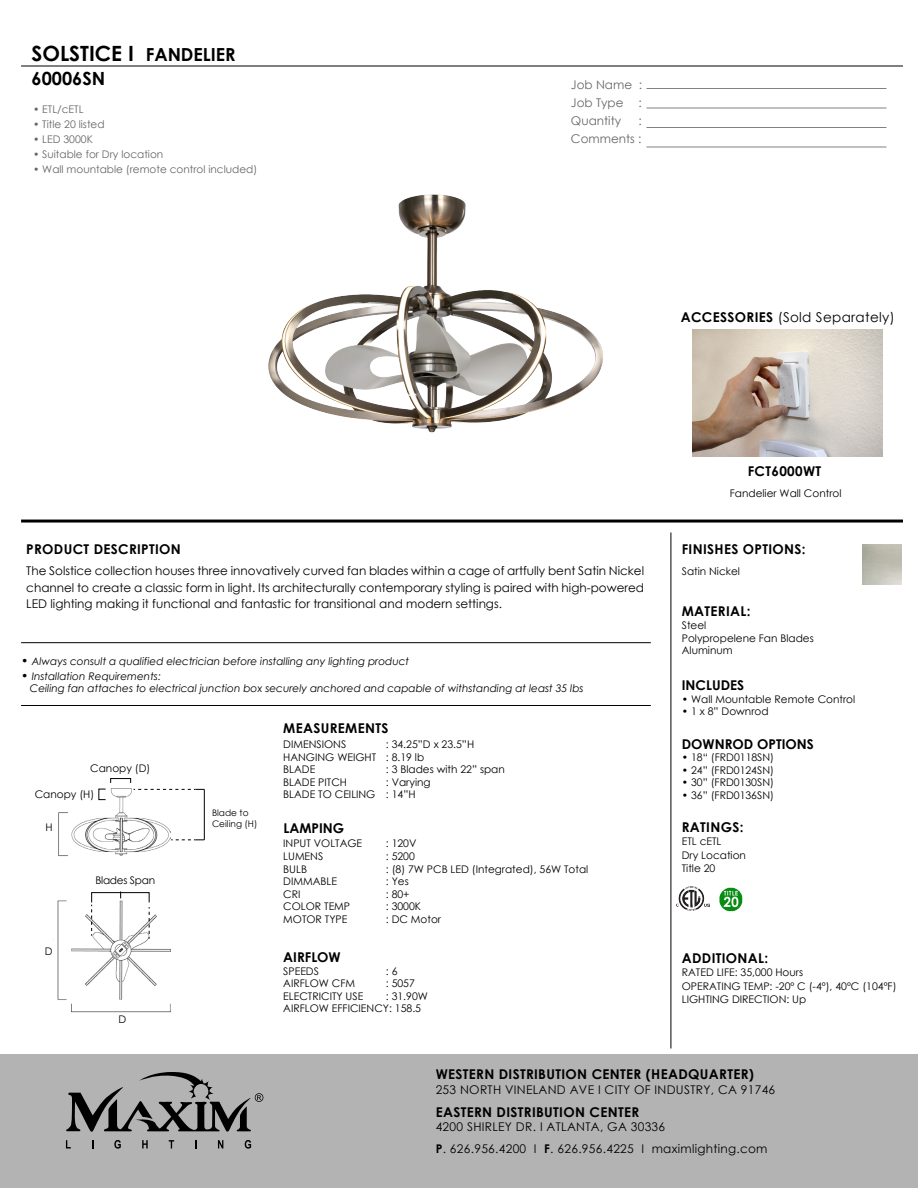
<style>
.page{position:relative;width:918px;height:1188px;background:#fff}
.page>*{position:absolute;margin:0;border:0;box-sizing:border-box;transform-origin:0 0}
.t1{font:700 21px "Century Gothic";color:#000}
.t2{font:700 18.15px "Century Gothic";color:#000}
.t3{font:700 13.5px "Century Gothic";letter-spacing:.025em;color:#000}
.t4{font:700 13.5px "Century Gothic";color:#000}
.t5{font:13.5px "Century Gothic";letter-spacing:.025em;color:#000}
.t6{font:12px/16.5px "Century Gothic";letter-spacing:.025em;color:#000}
.t7{font:12px/18px "Century Gothic";color:#666;text-align:justify}
.t8{font:10.5px/12.6px "Century Gothic";color:#000}
.t9{font:italic 10.5px/12.6px "Century Gothic";color:#000}
.t10{font:10.5px "Century Gothic";color:#666}
.t11{font:10.5px "Century Gothic";letter-spacing:-.025em;color:#000}
.t12{font:9px/10.8px "Century Gothic";color:#000}
.s1{font-size:18px}
.s2{font-weight:700}
.s3{font-style:normal;font-size:12px}
</style>
<div class="page">
<div style="left:0;top:1054px;width:918px;height:134px;background:#b3b3b3"></div>
<svg style="left:66px;top:1140px;width:5px;height:8px"></svg>
<svg style="left:114px;top:1140px;width:7px;height:9px"></svg>
<svg style="left:142px;top:1140px;width:6px;height:8px"></svg>
<svg style="left:169px;top:1140px;width:5px;height:8px"></svg>
<svg style="left:195px;top:1140px;width:2px;height:8px"></svg>
<svg style="left:218px;top:1140px;width:5px;height:8px"></svg>
<svg style="left:245px;top:1140px;width:6px;height:9px"></svg>
<svg style="left:66px;top:1072px;width:197px;height:60px"></svg>
<img style="left:58px;top:789px;width:112px;height:67px">
<img style="left:57px;top:897px;width:113px;height:116px">
<img style="left:268px;top:194px;width:335px;height:239px">
<hr style="left:21px;top:66px;width:882px;height:1px;background:#000">
<hr style="left:647px;top:88px;width:240px;height:1px;background:#808285">
<hr style="left:647px;top:108px;width:240px;height:1px;background:#808285">
<hr style="left:647px;top:127px;width:240px;height:1px;background:#808285">
<hr style="left:647px;top:147px;width:240px;height:1px;background:#808285">
<hr style="left:21px;top:520px;width:882px;height:3px;background:#000">
<hr style="left:671px;top:532px;width:1px;height:516px;background:#000">
<img style="left:677px;top:886px;width:33px;height:25px">
<img style="left:719px;top:887px;width:24px;height:25px">
<hr style="left:21px;top:642px;width:630px;height:1px;background:#000">
<hr style="left:21px;top:705px;width:630px;height:1px;background:#000">
<div style="left:110px;top:778px;width:21px;height:5px;border:1px solid #000"></div>
<hr style="left:204px;top:789px;width:1px;height:51px;background:#000">
<svg style="left:134px;top:789px;width:70px;height:1px"></svg>
<svg style="left:171px;top:840px;width:33px;height:1px"></svg>
<div style="left:91px;top:892px;width:58px;height:11px;border:1px solid #000"></div>
<svg style="left:149px;top:907px;width:1px;height:32px"></svg>
<svg style="left:91px;top:905px;width:1px;height:31px"></svg>
<img style="left:692px;top:330px;width:191px;height:127px">
<h1 class="t1" style="left:31px;top:38px;width:206px">SOLSTICE I <span class="s1">FANDELIER</span></h1>
<h2 class="t2" style="left:32px;top:65px;width:75px">60006SN</h2>
<p class="t10" style="left:33px;top:102px;width:52px">• ETL/cETL</p>
<p class="t10" style="left:33px;top:117px;width:73px">• Title 20 listed</p>
<p class="t10" style="left:33px;top:132px;width:61px">• LED 3000K</p>
<p class="t10" style="left:33px;top:147px;width:132px">• Suitable for Dry location</p>
<p class="t10" style="left:33px;top:162px;width:226px">• Wall mountable (remote control included)</p>
<p class="t7" style="left:571px;top:75px;width:73px">Job Name :<br>Job Type :<br>Quantity</p>
<p class="t7" style="left:571px;top:111px;width:72px;text-align:right">:<br>Comments :</p>
<p class="t5" style="left:681px;top:308px;width:216px"><span class="s2">ACCESSORIES</span> (Sold Separately)</p>
<p class="t3" style="left:26px;top:539px;width:156px">PRODUCT DESCRIPTION</p>
<p class="t6" style="left:26px;top:562px;width:619px;text-align:justify">The Solstice collection houses three innovatively curved fan blades within a cage of artfully bent Satin Nickel channel to create a classic form in light. Its architecturally contemporary styling is paired with high-powered LED lighting making it functional and fantastic for transitional and modern settings.</p>
<p class="t9" style="left:21px;top:655px;width:390px"><span class="s3">•</span> Always consult a qualified electrician before installing any lighting product</p>
<p class="t9" style="left:30px;top:670px;width:555px;text-indent:-9px"><span class="s3">•</span> Installation Requirements:<br>Ceiling fan attaches to electrical junction box securely anchored and capable of withstanding at least 35 lbs</p>
<p class="t8" style="left:90px;top:762px;width:62px">Canopy (D)</p>
<p class="t8" style="left:35px;top:787px;width:61px">Canopy (H)</p>
<p class="t3" style="left:283px;top:718px;width:107px">MEASUREMENTS</p>
<p class="t8" style="left:283px;top:738px;width:64px">DIMENSIONS</p>
<p class="t8" style="left:283px;top:738px;width:192px;text-indent:103px">: 34.25”D x 23.5”H<br>HANGING WEIGHT : 8.19 lb<br>BLADE</p>
<p class="t8" style="left:386px;top:763px;width:120px">: 3 Blades with 22” span</p>
<p class="t8" style="left:283px;top:776px;width:149px;text-indent:103px">: Varying<br>BLADE TO CEILING : 14”H</p>
<p class="t8" style="left:283px;top:776px;width:65px">BLADE PITCH</p>
<p class="t3" style="left:748px;top:461px;width:75px">FCT6000WT</p>
<p class="t8" style="left:730px;top:486px;width:113px">Fandelier Wall Control</p>
<p class="t3" style="left:682px;top:539px;width:125px">FINISHES OPTIONS:</p>
<p class="t8" style="left:682px;top:564px;width:60px">Satin Nickel</p>
<p class="t3" style="left:682px;top:601px;width:70px">MATERIAL:</p>
<p class="t8" style="left:682px;top:619px;width:134px">Steel<br>Polypropelene Fan Blades<br>Aluminum</p>
<p class="t4" style="left:682px;top:675px;width:64px">INCLUDES</p>
<p class="t8" style="left:682px;top:693px;width:175px">• Wall Mountable Remote Control</p>
<p class="t8" style="left:682px;top:705px;width:88px">• 1 x 8” Downrod</p>
<p class="t4" style="left:682px;top:734px;width:134px">DOWNROD OPTIONS</p>
<p class="t8" style="left:682px;top:751px;width:94px">• 18“ (FRD0118SN)</p>
<p class="t8" style="left:682px;top:764px;width:94px">• 24” (FRD0124SN)</p>
<p class="t8" style="left:682px;top:776px;width:94px">• 30” (FRD0130SN)</p>
<p class="t8" style="left:682px;top:789px;width:94px">• 36” (FRD0136SN)</p>
<p class="t12" style="left:212px;top:807px;width:47px">Blade to<br>Ceiling (H)</p>
<p class="t8" style="left:45px;top:820px;width:9px">H</p>
<p class="t3" style="left:682px;top:817px;width:63px">RATINGS:</p>
<p class="t8" style="left:682px;top:835px;width:66px;line-height:13.5px">ETL cETL<br>Dry Location<br>Title 20</p>
<p class="t4" style="left:283px;top:818px;width:62px">LAMPING</p>
<p class="t8" style="left:283px;top:837px;width:80px">INPUT VOLTAGE</p>
<p class="t8" style="left:386px;top:837px;width:32px">: 120V</p>
<p class="t8" style="left:283px;top:850px;width:42px">LUMENS</p>
<p class="t8" style="left:386px;top:850px;width:31px">: 5200</p>
<p class="t8" style="left:283px;top:862px;width:25px">BULB</p>
<p class="t8" style="left:386px;top:862px;width:204px">: (8) 7W PCB LED (Integrated), 56W Total</p>
<p class="t8" style="left:283px;top:875px;width:55px">DIMMABLE</p>
<p class="t8" style="left:386px;top:875px;width:24px">: Yes</p>
<p class="t8" style="left:283px;top:888px;width:19px">CRI</p>
<p class="t8" style="left:386px;top:888px;width:25px">: 80+</p>
<p class="t8" style="left:283px;top:900px;width:68px">COLOR TEMP</p>
<p class="t8" style="left:386px;top:900px;width:37px">: 3000K</p>
<p class="t8" style="left:283px;top:913px;width:66px">MOTOR TYPE</p>
<p class="t8" style="left:386px;top:913px;width:57px">: DC Motor</p>
<p class="t11" style="left:95px;top:873px;width:61px">Blades Span</p>
<p class="t8" style="left:45px;top:944px;width:9px">D</p>
<p class="t8" style="left:119px;top:1013px;width:9px">D</p>
<p class="t4" style="left:283px;top:947px;width:59px">AIRFLOW</p>
<p class="t8" style="left:283px;top:964px;width:37px">SPEEDS</p>
<p class="t8" style="left:386px;top:964px;width:13px">: 6</p>
<p class="t8" style="left:283px;top:977px;width:73px">AIRFLOW CFM</p>
<p class="t8" style="left:386px;top:977px;width:31px">: 5057</p>
<p class="t8" style="left:283px;top:990px;width:82px">ELECTRICITY USE</p>
<p class="t8" style="left:283px;top:990px;width:146px;text-indent:103px">: 31.90W<br>AIRFLOW EFFICIENCY: 158.5</p>
<p class="t3" style="left:682px;top:948px;width:88px">ADDITIONAL:</p>
<p class="t8" style="left:682px;top:966px;width:216px;line-height:13.5px">RATED LIFE: 35,000 Hours<br>OPERATING TEMP: -20º C (-4º), 40ºC (104ºF)<br>LIGHTING DIRECTION: Up</p>
<p class="t3" style="left:436px;top:1064px;width:320px">WESTERN DISTRIBUTION CENTER (HEADQUARTER)</p>
<p class="t6" style="left:436px;top:1081px;width:341px">253 NORTH VINELAND AVE I CITY OF INDUSTRY, CA 91746</p>
<p class="t3" style="left:436px;top:1102px;width:205px">EASTERN DISTRIBUTION CENTER</p>
<p class="t6" style="left:436px;top:1116px;width:333px;line-height:21.5px">4200 SHIRLEY DR. I ATLANTA, GA 30336<br><span class="s2">P</span>. 626.956.4200 I <span class="s2">F</span>. 626.956.4225 I maximlighting.com</p>
</div>
